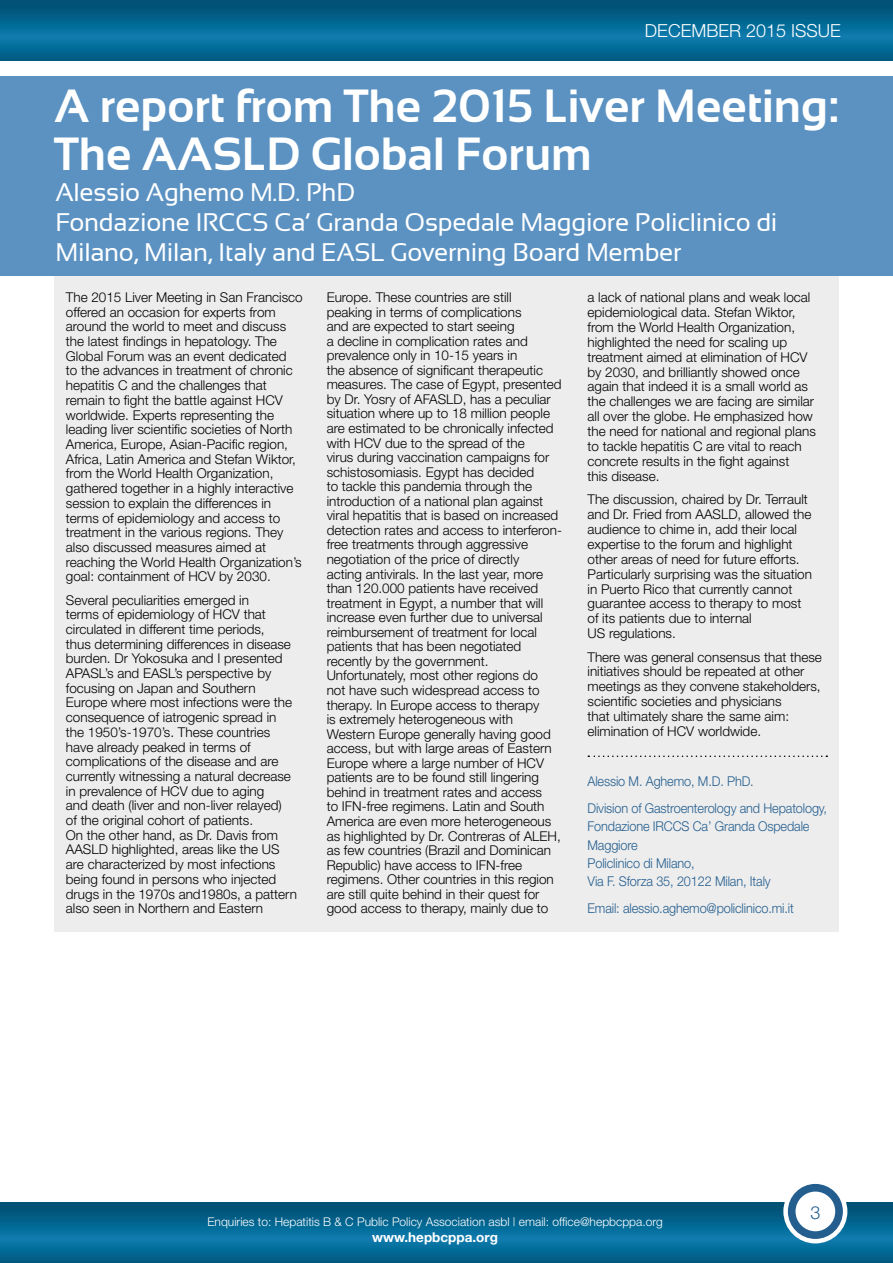
<style>
.page{position:relative;width:893px;height:1263px;background:#fff}
.page>*{position:absolute;margin:0;border:0;box-sizing:border-box;transform-origin:0 0}
.t1{font:700 46.5px/48px "Sansation";color:#fff}
.t2{font:25.5px/30px "Sansation";letter-spacing:-.01em;color:#fff}
.t3{font:300 18px "Helvetica Neue";color:#fff}
.t4{font:300 18px "Helvetica Neue";color:#245e8f}
.t5{font:300 13.5px/14.5px "Helvetica Neue";color:#000}
.t6{font:300 13.5px/18.3px "Helvetica Neue";letter-spacing:-.01em;color:#245e8f;scale:.94 1}
.t7{font:700 13.5px "Helvetica Neue";color:#fff}
.t8{font:300 12px "Helvetica Neue";color:#fff}
</style>
<div class="page">
<img style="left:0;top:1203px;width:893px;height:60px">
<img style="left:0;top:0;width:893px;height:60px">
<svg style="left:786px;top:1182px;width:59px;height:59px"></svg>
<div style="left:783px;top:1179px;width:64px;height:64px;border:4px solid #fff;border-radius:50%"></div>
<div style="left:795px;top:1191px;width:40px;height:40px;background:#fff;border-radius:50%"></div>
<div style="left:54px;top:245px;width:785px;height:686px;background:#ededed"></div>
<div style="left:0;top:77px;width:893px;height:199px;background:#5b92c2"></div>
<svg style="left:588px;top:755px;width:239px;height:2px"></svg>
<h3 class="t3" style="left:645px;top:20px;width:197px">DECEMBER 2015 ISSUE</h3>
<h1 class="t1" style="left:54px;top:82px;width:787px">A report from The 2015 Liver Meeting:<br>The AASLD Global Forum</h1>
<h2 class="t2" style="left:55px;top:177px;width:723px">Alessio Aghemo M.D. PhD<br>Fondazione IRCCS Ca’ Granda Ospedale Maggiore Policlinico di<br>Milano, Milan, Italy and EASL Governing Board Member</h2>
<p class="t5" style="left:66px;top:289px;width:238px">The 2015 Liver Meeting in San Francisco offered an occasion for experts from around the world to meet and discuss the latest findings in hepatology. The Global Forum was an event dedicated<br>to the advances in treatment of chronic hepatitis C and the challenges that remain to fight the battle against HCV worldwide. Experts representing the leading liver scientific societies of North America, Europe, Asian-Pacific region, Africa, Latin America and Stefan Wiktor, from the World Health Organization, gathered together in a highly interactive session to explain the differences in terms of epidemiology and access to treatment in the various regions. They also discussed measures aimed at reaching the World Health Organization’s goal: containment of HCV by 2030.</p>
<p class="t5" style="left:66px;top:592px;width:233px">Several peculiarities emerged in<br>terms of epidemiology of HCV that circulated in different time periods,<br>thus determining differences in disease burden. Dr Yokosuka and I presented APASL’s and EASL’s perspective by focusing on Japan and Southern Europe where most infections were the consequence of iatrogenic spread in the 1950’s-1970’s. These countries have already peaked in terms of complications of the disease and are currently witnessing a natural decrease in prevalence of HCV due to aging<br>and death (liver and non-liver relayed)<br>of the original cohort of patients.<br>On the other hand, as Dr. Davis from AASLD highlighted, areas like the US are characterized by most infections being found in persons who injected drugs in the 1970s and1980s, a pattern also seen in Northern and Eastern</p>
<p class="t5" style="left:327px;top:290px;width:237px">Europe. These countries are still<br>peaking in terms of complications<br>and are expected to start seeing<br>a decline in complication rates and prevalence only in 10-15 years in<br>the absence of significant therapeutic measures. The case of Egypt, presented by Dr. Yosry of AFASLD, has a peculiar situation where up to 18 million people are estimated to be chronically infected with HCV due to the spread of the<br>virus during vaccination campaigns for schistosomiasis. Egypt has decided<br>to tackle this pandemia through the introduction of a national plan against viral hepatitis that is based on increased detection rates and access to interferon&shy;free treatments through aggressive negotiation of the price of directly<br>acting antivirals. In the last year, more than 120.000 patients have received treatment in Egypt, a number that will increase even further due to universal reimbursement of treatment for local patients that has been negotiated recently by the government.<br>Unfortunately, most other regions do<br>not have such widespread access to therapy. In Europe access to therapy<br>is extremely heterogeneous with Western Europe generally having good access, but with large areas of Eastern Europe where a large number of HCV patients are to be found still lingering behind in treatment rates and access<br>to IFN-free regimens. Latin and South America are even more heterogeneous as highlighted by Dr. Contreras of ALEH, as few countries (Brazil and Dominican Republic) have access to IFN-free regimens. Other countries in this region are still quite behind in their quest for good access to therapy, mainly due to</p>
<p class="t5" style="left:587px;top:289px;width:230px">a lack of national plans and weak local epidemiological data. Stefan Wiktor, from the World Health Organization, highlighted the need for scaling up treatment aimed at elimination of HCV by 2030, and brilliantly showed once again that indeed it is a small world as the challenges we are facing are similar all over the globe. He emphasized how the need for national and regional plans to tackle hepatitis C are vital to reach concrete results in the fight against<br>this disease.</p>
<p class="t5" style="left:587px;top:492px;width:226px">The discussion, chaired by Dr. Terrault and Dr. Fried from AASLD, allowed the audience to chime in, add their local expertise to the forum and highlight other areas of need for future efforts.<br>Particularly surprising was the situation in Puerto Rico that currently cannot guarantee access to therapy to most of its patients due to internal<br>US regulations.</p>
<p class="t5" style="left:587px;top:649px;width:236px">There was general consensus that these initiatives should be repeated at other meetings as they convene stakeholders, scientific societies and physicians<br>that ultimately share the same aim: elimination of HCV worldwide.</p>
<p class="t6" style="left:587px;top:768px;width:256px;line-height:26.8px">Alessio M. Aghemo, M.D. PhD.<br>Division of Gastroenterology and Hepatology,</p>
<p class="t6" style="left:587px;top:817px;width:238px">Fondazione IRCCS Ca’ Granda Ospedale<br>Maggiore<br>Policlinico di Milano,<br>Via F. Sforza 35, 20122 Milan, Italy</p>
<p class="t6" style="left:587px;top:899px;width:221px">Email: alessio.aghemo@policlinico.mi.it</p>
<p class="t8" style="left:207px;top:1214px;width:457px">Enquiries to: Hepatitis B &amp; C Public Policy Association asbl | email: office@hepbcppa.org</p>
<p class="t7" style="left:372px;top:1229px;width:127px">www.hepbcppa.org</p>
<h3 class="t4" style="left:810px;top:1201px;width:12px">3</h3>
</div>
